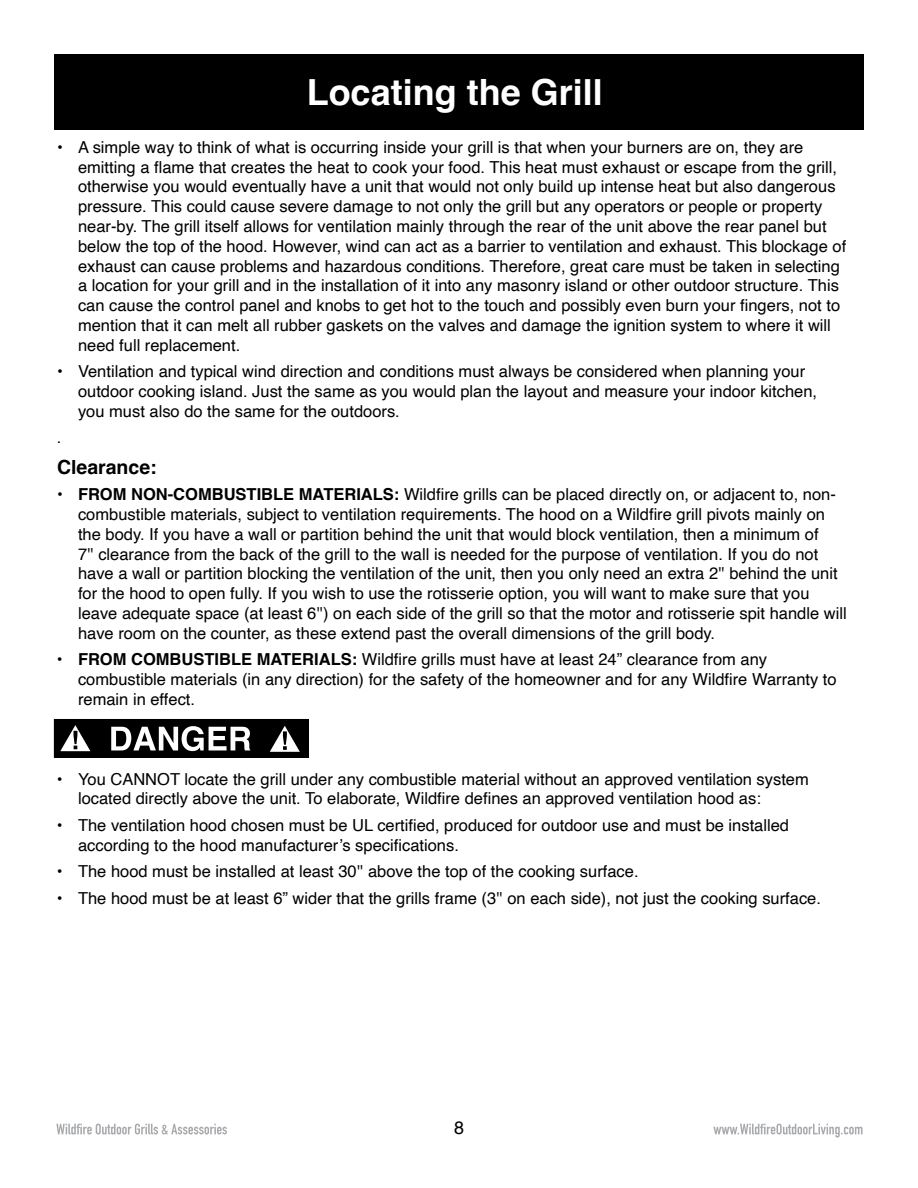
<style>
.page{position:relative;width:918px;height:1188px;background:#fff}
.page>*{position:absolute;margin:0;border:0;box-sizing:border-box;transform-origin:0 0}
.t1{font:700 36px "Helvetica";color:#fff}
.t2{font:700 19.5px "Helvetica";color:#000}
.t3{font:18px "Helvetica";color:#000}
.t4{font:16.5px/19.8px "Helvetica";color:#000}
.s1{font-weight:700}
.s2{font-family:"Open Sans"}
</style>
<div class="page">
<svg style="left:56px;top:1124px;width:806px;height:14px"></svg>
<div style="left:54px;top:54px;width:810px;height:76px;background:#000"></div>
<div style="left:54px;top:719px;width:255px;height:38px;background:#000"></div>
<svg style="left:60px;top:725px;width:30px;height:26px"></svg>
<svg style="left:270px;top:726px;width:30px;height:26px"></svg>
<svg style="left:111px;top:726px;width:139px;height:25px"></svg>
<h1 class="t1" style="left:307px;top:70px;width:298px">Locating the Grill</h1>
<p class="t4" style="left:78px;top:138px;width:770px;text-indent:-21px">• A simple way to think of what is occurring inside your grill is that when your burners are on, they are emitting a flame that creates the heat to cook your food. This heat must exhaust or escape from the grill, otherwise you would eventually have a unit that would not only build up intense heat but also dangerous pressure. This could cause severe damage to not only the grill but any operators or people or property near-by. The grill itself allows for ventilation mainly through the rear of the unit above the rear panel but below the top of the hood. However, wind can act as a barrier to ventilation and exhaust. This blockage of exhaust can cause problems and hazardous conditions. Therefore, great care must be taken in selecting a location for your grill and in the installation of it into any masonry island or other outdoor structure. This can cause the control panel and knobs to get hot to the touch and possibly even burn your fingers, not to mention that it can melt all rubber gaskets on the valves and damage the ignition system to where it will need full replacement.</p>
<p class="t4" style="left:78px;top:362px;width:741px;text-indent:-21px">• Ventilation and typical wind direction and conditions must always be considered when planning your outdoor cooking island. Just the same as you would plan the layout and measure your indoor kitchen, you must also do the same for the outdoors.</p>
<p class="t4" style="left:57px;top:428px;width:6px">.</p>
<p class="t2" style="left:57px;top:455px;width:101px">Clearance:</p>
<p class="t4" style="left:78px;top:485px;width:770px;text-indent:-21px"><span class="s1">• FROM NON-COMBUSTIBLE MATERIALS:</span> Wildfire grills can be placed directly on, or adjacent to, non&shy;combustible materials, subject to ventilation requirements. The hood on a Wildfire grill pivots mainly on the body. If you have a wall or partition behind the unit that would block ventilation, then a minimum of<br>7<span class="s2">"</span> clearance from the back of the grill to the wall is needed for the purpose of ventilation. If you do not have a wall or partition blocking the ventilation of the unit, then you only need an extra 2<span class="s2">"</span> behind the unit for the hood to open fully. If you wish to use the rotisserie option, you will want to make sure that you leave adequate space (at least 6<span class="s2">"</span>) on each side of the grill so that the motor and rotisserie spit handle will have room on the counter, as these extend past the overall dimensions of the grill body.</p>
<p class="t4" style="left:78px;top:650px;width:760px;text-indent:-21px"><span class="s1">• FROM COMBUSTIBLE MATERIALS:</span> Wildfire grills must have at least 24” clearance from any combustible materials (in any direction) for the safety of the homeowner and for any Wildfire Warranty to remain in effect.</p>
<p class="t4" style="left:78px;top:769px;width:732px;text-indent:-21px">• You CANNOT locate the grill under any combustible material without an approved ventilation system located directly above the unit. To elaborate, Wildfire defines an approved ventilation hood as:</p>
<p class="t4" style="left:78px;top:816px;width:713px;text-indent:-21px">• The ventilation hood chosen must be UL certified, produced for outdoor use and must be installed according to the hood manufacturer’s specifications.</p>
<p class="t4" style="left:57px;top:862px;width:583px">• The hood must be installed at least 30<span class="s2">"</span> above the top of the cooking surface.</p>
<p class="t4" style="left:57px;top:889px;width:766px">• The hood must be at least 6” wider that the grills frame (3<span class="s2">"</span> on each side), not just the cooking surface.</p>
<p class="t3" style="left:454px;top:1114px;width:12px">8</p>
</div>
